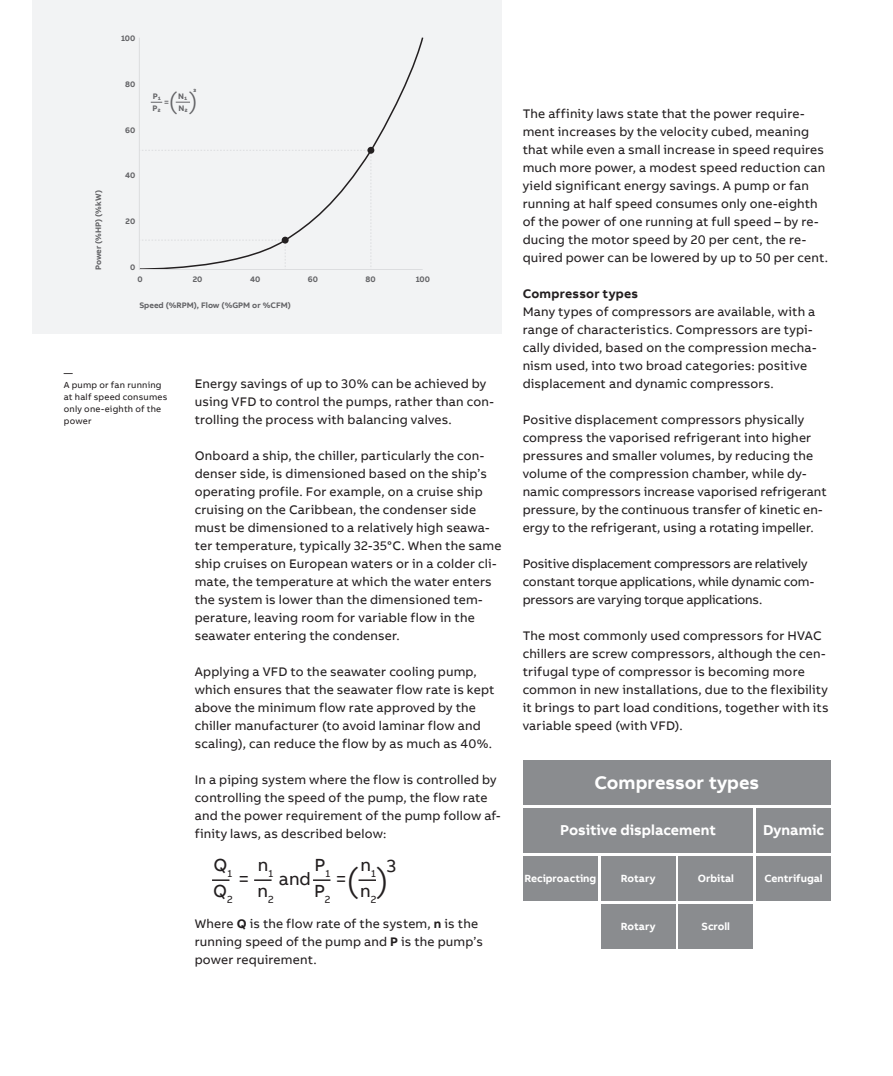
<style>
.page{position:relative;width:893px;height:1076px;background:#fff}
.page>*{position:absolute;margin:0;border:0;box-sizing:border-box;transform-origin:0 0}
.t1{font:300 36px "AB Bvoice";color:#231f20}
.t2{font:300 25.5px "AB Bvoice";color:#636366}
.t3{font:700 18.75px "AB Bvoice";color:#fff}
.t4{font:18px "AB Bvoice";color:#231f20}
.t5{font:700 14.7px "AB Bvoice";color:#fff}
.Copytext_8_5pt_12pt{font:12.75px/18px "AB Bvoice";letter-spacing:.015em;color:#231f20}
.Copytext_8_5pt_12pt-2{font:12.75px/18px "AB Bvoice";letter-spacing:-.01em;color:#231f20}
.Paragraph_Title_8_5p{font:700 12.75px "AB Bvoice";letter-spacing:.02em;color:#231f20}
.t6{font:700 10.65px "AB Bvoice";color:#fff}
.Caption_6pt_8pt{font:9px/12px "AB Bvoice";letter-spacing:.025em;color:#231f20}
.t7{font:700 8.25px/11.6px "AB Bvoice";color:#636366}
.s1{font-weight:700}
</style>
<div class="page">
<div style="left:523px;top:760px;width:308px;height:44px;background:#8a8c8f"></div>
<div style="left:523px;top:808px;width:230px;height:44px;background:#8a8c8f"></div>
<div style="left:757px;top:808px;width:74px;height:44px;background:#8a8c8f"></div>
<div style="left:757px;top:856px;width:74px;height:44px;background:#8a8c8f"></div>
<div style="left:523px;top:856px;width:74px;height:44px;background:#8a8c8f"></div>
<div style="left:601px;top:856px;width:74px;height:44px;background:#8a8c8f"></div>
<div style="left:601px;top:904px;width:74px;height:44px;background:#8a8c8f"></div>
<div style="left:679px;top:856px;width:74px;height:44px;background:#8a8c8f"></div>
<div style="left:679px;top:904px;width:74px;height:44px;background:#8a8c8f"></div>
<svg style="left:212px;top:879px;width:17px;height:2px"></svg>
<svg style="left:254px;top:879px;width:18px;height:2px"></svg>
<svg style="left:313px;top:879px;width:17px;height:2px"></svg>
<svg style="left:359px;top:879px;width:17px;height:2px"></svg>
<div style="left:32px;top:0;width:469px;height:334px;background:#f2f3f4"></div>
<svg style="left:139px;top:37px;width:284px;height:233px"></svg>
<p class="t7" style="left:121px;top:32px;width:16px">100</p>
<p class="t7" style="left:93px;top:270px;width:81px;rotate:-90deg">Power (%HP) (%kW)</p>
<p class="t7" style="left:125px;top:78px;width:12px">80</p>
<p class="t7" style="left:125px;top:124px;width:12px">60</p>
<p class="t7" style="left:125px;top:170px;width:12px">40</p>
<p class="t7" style="left:126px;top:216px;width:11px">20</p>
<p class="t7" style="left:130px;top:262px;width:7px">0</p>
<p class="t7" style="left:193px;top:84px;width:5px">3</p>
<p class="t7" style="left:164px;top:97px;width:6px">=</p>
<p class="t2" style="left:169px;top:86px;width:30px">( )</p>
<p class="t7" style="left:153px;top:91px;width:10px">P₁</p>
<p class="t7" style="left:178px;top:91px;width:11px">N₁<br>N₂</p>
<p class="t7" style="left:152px;top:102px;width:10px">P₂</p>
<p class="t7" style="left:137px;top:273px;width:7px">0</p>
<p class="t7" style="left:193px;top:273px;width:11px">20</p>
<p class="t7" style="left:250px;top:273px;width:12px">40</p>
<p class="t7" style="left:139px;top:299px;width:153px">Speed (%RPM), Flow (%GPM or %CFM)</p>
<p class="t7" style="left:308px;top:273px;width:12px">60</p>
<p class="t7" style="left:365px;top:273px;width:12px">80</p>
<p class="t7" style="left:416px;top:273px;width:16px">100</p>
<p class="Caption_6pt_8pt" style="left:64px;top:367px;width:10px">—</p>
<p class="Caption_6pt_8pt" style="left:64px;top:379px;width:105px">A pump or fan running at half speed consumes only one-eighth of the power</p>
<p class="Copytext_8_5pt_12pt" style="left:195px;top:375px;width:301px">Energy savings of up to 30% can be achieved by using VFD to control the pumps, rather than con&shy;trolling the process with balancing valves.</p>
<p class="Copytext_8_5pt_12pt" style="left:195px;top:447px;width:308px">Onboard a ship, the chiller, particularly the con&shy;denser side, is dimensioned based on the ship’s operating profile. For example, on a cruise ship cruising on the Caribbean, the condenser side must be dimensioned to a relatively high seawa&shy;ter temperature, typically 32-35°C. When the same ship cruises on European waters or in a colder cli&shy;mate, the temperature at which the water enters the system is lower than the dimensioned tem&shy;perature, leaving room for variable flow in the seawater entering the condenser.</p>
<p class="Copytext_8_5pt_12pt" style="left:195px;top:663px;width:301px">Applying a VFD to the seawater cooling pump, which ensures that the seawater flow rate is kept above the minimum flow rate approved by the chiller manufacturer (to avoid laminar flow and scaling), can reduce the flow by as much as 40%.</p>
<p class="Copytext_8_5pt_12pt" style="left:195px;top:771px;width:308px">In a piping system where the flow is controlled by controlling the speed of the pump, the flow rate and the power requirement of the pump follow af&shy;finity laws, as described below:</p>
<p class="t4" style="left:213px;top:854px;width:20px">Q<sub>1</sub></p>
<p class="t4" style="left:213px;top:880px;width:21px">Q<sub>2</sub></p>
<p class="t4" style="left:314px;top:854px;width:17px">P<sub>1</sub></p>
<p class="t4" style="left:314px;top:880px;width:18px">P<sub>2</sub></p>
<p class="t4" style="left:386px;top:855px;width:11px">3</p>
<p class="t4" style="left:258px;top:854px;width:17px">n<sub>1</sub></p>
<p class="t4" style="left:258px;top:880px;width:18px">n<sub>2</sub></p>
<p class="t4" style="left:361px;top:854px;width:17px">n<sub>1</sub></p>
<p class="t4" style="left:360px;top:880px;width:18px">n<sub>2</sub></p>
<p class="t4" style="left:238px;top:868px;width:12px">=</p>
<p class="t4" style="left:279px;top:868px;width:34px">and</p>
<p class="t4" style="left:336px;top:868px;width:12px">=</p>
<p class="t1" style="left:347px;top:859px;width:44px">( )</p>
<p class="Copytext_8_5pt_12pt" style="left:195px;top:915px;width:290px">Where <span class="s1">Q</span> is the flow rate of the system, <span class="s1">n</span> is the running speed of the pump and <span class="s1">P</span> is the pump’s power requirement.</p>
<p class="Copytext_8_5pt_12pt" style="left:523px;top:105px;width:307px">The affinity laws state that the power require&shy;ment increases by the velocity cubed, meaning that while even a small increase in speed requires much more power, a modest speed reduction can yield significant energy savings. A pump or fan running at half speed consumes only one-eighth of the power of one running at full speed – by re&shy;ducing the motor speed by 20 per cent, the re&shy;quired power can be lowered by up to 50 per cent.</p>
<p class="Paragraph_Title_8_5p" style="left:523px;top:285px;width:117px">Compressor types</p>
<p class="Copytext_8_5pt_12pt" style="left:523px;top:303px;width:295px">Many types of compressors are available, with a range of characteristics. Compressors are typi&shy;cally divided, based on the compression mecha&shy;nism used, into two broad categories: positive displacement and dynamic compressors.</p>
<p class="Copytext_8_5pt_12pt" style="left:523px;top:411px;width:306px">Positive displacement compressors physically compress the vaporised refrigerant into higher pressures and smaller volumes, by reducing the volume of the compression chamber, while dy&shy;namic compressors increase vaporised refrigerant pressure, by the continuous transfer of kinetic en&shy;ergy to the refrigerant, using a rotating impeller.</p>
<p class="Copytext_8_5pt_12pt-2" style="left:523px;top:555px;width:293px">Positive displacement compressors are relatively constant torque applications, while dynamic com&shy;pressors are varying torque applications.</p>
<p class="Copytext_8_5pt_12pt" style="left:523px;top:627px;width:308px">The most commonly used compressors for HVAC chillers are screw compressors, although the cen&shy;trifugal type of compressor is becoming more common in new installations, due to the flexibility it brings to part load conditions, together with its variable speed (with VFD).</p>
<p class="t3" style="left:595px;top:770px;width:166px">Compressor types</p>
<p class="t5" style="left:560px;top:821px;width:157px">Positive displacement</p>
<p class="t5" style="left:763px;top:821px;width:63px">Dynamic</p>
<p class="t6" style="left:524px;top:872px;width:73px">Reciproacting</p>
<p class="t6" style="left:621px;top:872px;width:36px">Rotary</p>
<p class="t6" style="left:764px;top:872px;width:60px">Centrifugal</p>
<p class="t6" style="left:621px;top:920px;width:36px">Rotary</p>
<p class="t6" style="left:698px;top:872px;width:38px">Orbital</p>
<p class="t6" style="left:702px;top:920px;width:30px">Scroll</p>
</div>
